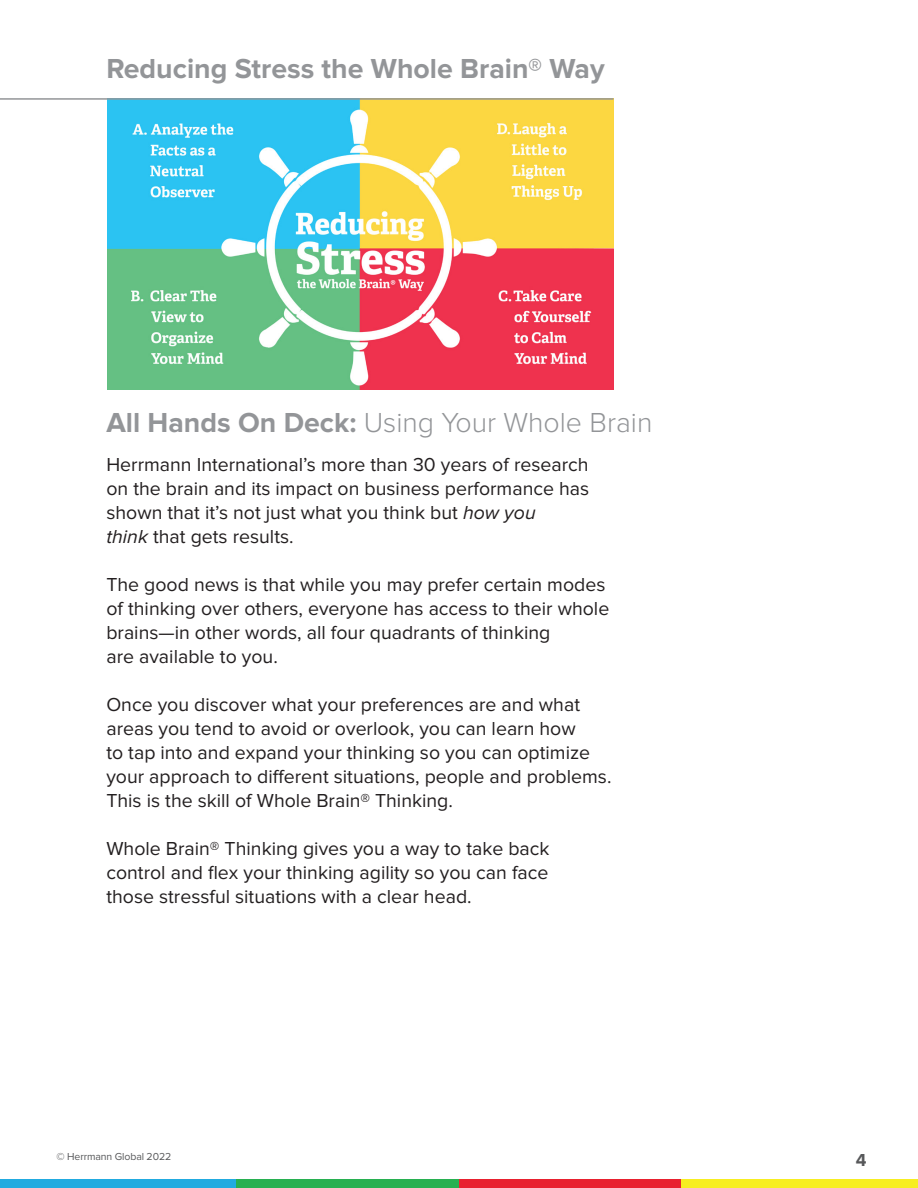
<style>
.page{position:relative;width:918px;height:1188px;background:#fff}
.page>*{position:absolute;margin:0;border:0;box-sizing:border-box;transform-origin:0 0}
.t1{font:300 28.5px "Proxima Nova";color:#939598}
.t2{font:700 28.5px "Proxima Nova";color:#939598}
.t3{font:19.5px/24px "Proxima Nova";color:#231f20}
.t4{font:700 18px "Proxima Nova";color:#57585a}
.t5{font:10.5px "Proxima Nova";letter-spacing:-.01em;color:#57585a}
.s1{font-weight:700}
.s2{font-style:italic}
</style>
<div class="page">
<div style="left:0;top:1179px;width:236px;height:9px;background:#22abe0"></div>
<div style="left:236px;top:1179px;width:223px;height:9px;background:#28b051"></div>
<div style="left:459px;top:1179px;width:223px;height:9px;background:#e8212f"></div>
<div style="left:682px;top:1179px;width:236px;height:9px;background:#f7ee22"></div>
<img style="left:107px;top:100px;width:507px;height:290px">
<hr style="left:0;top:98px;width:614px;height:2px;background:#939598">
<h1 class="t2" style="left:106px;top:55px;width:500px">Reducing Stress the Whole Brain® Way</h1>
<h1 class="t1" style="left:106px;top:409px;width:548px"><span class="s1">All Hands On Deck:</span> Using Your Whole Brain</h1>
<p class="t3" style="left:106px;top:453px;width:484px">Herrmann International’s more than 30 years of research on the brain and its impact on business performance has shown that it’s not just what you think but <span class="s2">how you<br>think</span> that gets results.</p>
<p class="t3" style="left:106px;top:573px;width:504px">The good news is that while you may prefer certain modes of thinking over others, everyone has access to their whole brains—in other words, all four quadrants of thinking<br>are available to you.</p>
<p class="t3" style="left:106px;top:693px;width:507px">Once you discover what your preferences are and what areas you tend to avoid or overlook, you can learn how<br>to tap into and expand your thinking so you can optimize your approach to different situations, people and problems.<br>This is the skill of Whole Brain® Thinking.</p>
<p class="t3" style="left:106px;top:837px;width:445px;text-align:justify">Whole Brain® Thinking gives you a way to take back control and flex your thinking agility so you can face those stressful situations with a clear head.</p>
<p class="t5" style="left:56px;top:1152px;width:116px">© Herrmann Global 2022</p>
<p class="t4" style="left:856px;top:1152px;width:12px">4</p>
</div>
